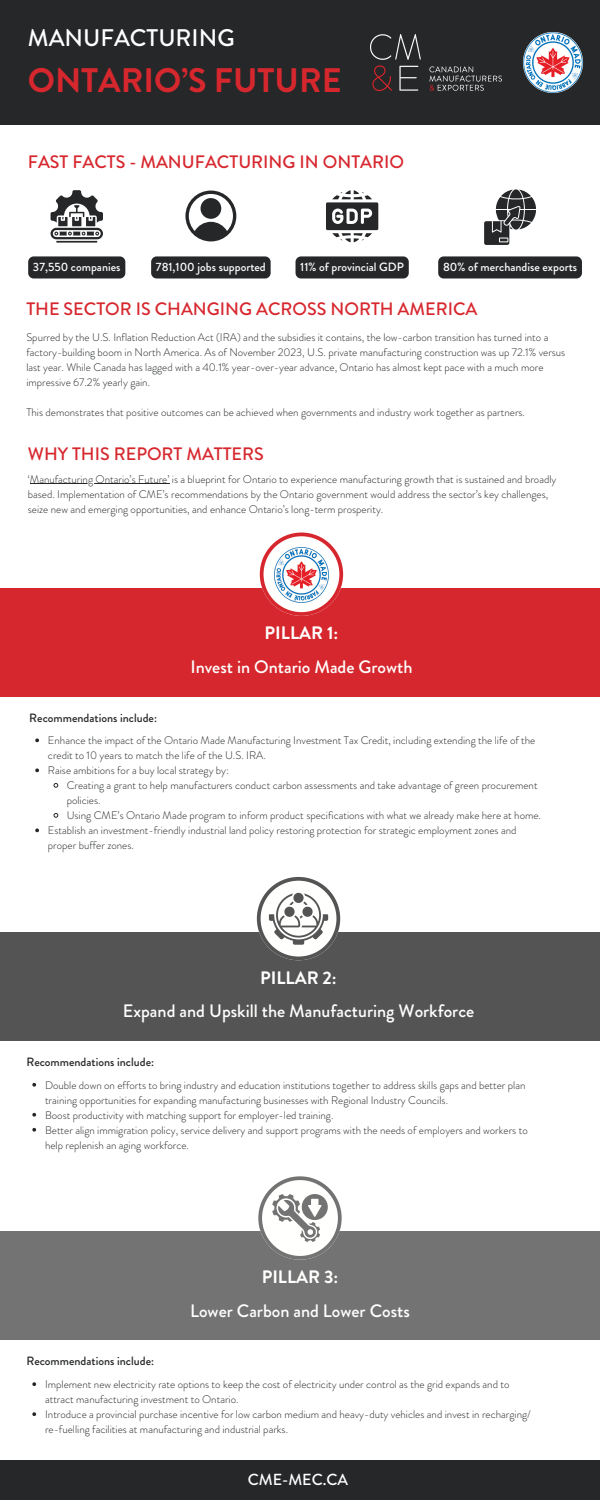
<style>
.page{position:relative;width:600px;height:1500px;background:#fff}
.page>*{position:absolute;margin:0;border:0;box-sizing:border-box;transform-origin:0 0}
.t1{font:700 34px "Brandon Grotesque";color:#d7272e}
.t2{font:500 24px "Brandon Grotesque";color:#fff}
.t3{font:500 18px "Brandon Grotesque";color:#fffffe}
.t4{font:500 18px "Brandon Grotesque";color:#d7272e}
.t5{font:700 18px "Brandon Grotesque";color:#fffffe}
.t6{font:500 16px "Brandon Grotesque";color:#fff}
.t7{font:500 12px "Brandon Grotesque";color:#fffffe}
.t8{font:500 12px "Brandon Grotesque";color:#252729}
.t9{font:300 11px/15px "Brandon Grotesque";color:#252729}
</style>
<div class="page">
<div style="left:0;top:0;width:600px;height:125px;background:#252729"></div>
<img style="left:523px;top:32px;width:60px;height:61px">
<img style="left:371px;top:35px;width:130px;height:55px">
<div style="left:0;top:1231px;width:600px;height:109px;background:#737373"></div>
<svg style="left:258px;top:1176px;width:84px;height:84px"></svg>
<svg style="left:32px;top:1382px;width:4px;height:4px"></svg>
<svg style="left:32px;top:1412px;width:4px;height:4px"></svg>
<div style="left:0;top:1461px;width:600px;height:39px;background:#252729"></div>
<div style="left:0;top:588px;width:600px;height:109px;background:#d7272e"></div>
<svg style="left:260px;top:533px;width:83px;height:83px"></svg>
<img style="left:274px;top:547px;width:55px;height:55px">
<svg style="left:35px;top:738px;width:4px;height:4px"></svg>
<svg style="left:35px;top:768px;width:4px;height:4px"></svg>
<svg style="left:53px;top:783px;width:6px;height:5px"></svg>
<svg style="left:53px;top:813px;width:6px;height:5px"></svg>
<svg style="left:35px;top:828px;width:4px;height:4px"></svg>
<div style="left:0;top:932px;width:600px;height:109px;background:#545454"></div>
<svg style="left:32px;top:1083px;width:4px;height:4px"></svg>
<svg style="left:32px;top:1113px;width:4px;height:4px"></svg>
<svg style="left:32px;top:1128px;width:4px;height:4px"></svg>
<svg style="left:257px;top:877px;width:83px;height:83px"></svg>
<hr style="left:30px;top:483px;width:139px;height:1px;background:#252729">
<svg style="left:51px;top:190px;width:52px;height:53px"></svg>
<div style="left:28px;top:256px;width:97px;height:22px;background:#252729;border-radius:6px"></div>
<svg style="left:185px;top:191px;width:51px;height:50px"></svg>
<div style="left:201px;top:198px;width:20px;height:21px;background:#252729;border-radius:50%"></div>
<div style="left:151px;top:256px;width:120px;height:22px;background:#252729;border-radius:6px"></div>
<svg style="left:326px;top:190px;width:52px;height:52px"></svg>
<div style="left:296px;top:256px;width:113px;height:22px;background:#252729;border-radius:6px"></div>
<svg style="left:484px;top:189px;width:52px;height:56px"></svg>
<div style="left:438px;top:256px;width:144px;height:22px;background:#252729;border-radius:6px"></div>
<p class="t2" style="left:28px;top:20px;width:208px">MANUFACTURING</p>
<p class="t1" style="left:28px;top:56px;width:315px">ONTARIO’S FUTURE</p>
<p class="t4" style="left:28px;top:149px;width:378px">FAST FACTS - MANUFACTURING IN ONTARIO</p>
<p class="t7" style="left:33px;top:258px;width:89px">37,550 companies</p>
<p class="t7" style="left:156px;top:258px;width:111px">781,100 jobs supported</p>
<p class="t7" style="left:300px;top:258px;width:105px">11% of provincial GDP</p>
<h3 class="t7" style="left:443px;top:258px;width:136px">80% of merchandise exports</h3>
<p class="t4" style="left:26px;top:297px;width:453px">THE SECTOR IS CHANGING ACROSS NORTH AMERICA</p>
<p class="t9" style="left:26px;top:330px;width:541px">Spurred by the U.S. Inflation Reduction Act (IRA) and the subsidies it contains, the low-carbon transition has turned into a factory-building boom in North America. As of November 2023, U.S. private manufacturing construction was up 72.1% versus last year. While Canada has lagged with a 40.1% year-over-year advance, Ontario has almost kept pace with a much more impressive 67.2% yearly gain.</p>
<p class="t9" style="left:26px;top:405px;width:500px">This demonstrates that positive outcomes can be achieved when governments and industry work together as partners.</p>
<p class="t4" style="left:28px;top:441px;width:237px">WHY THIS REPORT MATTERS</p>
<h3 class="t9" style="left:28px;top:471px;width:530px">‘Manufacturing Ontario’s Future’ is a blueprint for Ontario to experience manufacturing growth that is sustained and broadly</h3>
<h4 class="t9" style="left:28px;top:486px;width:522px">based. Implementation of CME’s recommendations by the Ontario government would address the sector’s key challenges, seize new and emerging opportunities, and enhance Ontario’s long-term prosperity.</h4>
<p class="t5" style="left:265px;top:620px;width:75px">PILLAR 1:</p>
<h6 class="t3" style="left:190px;top:654px;width:224px">Invest in Ontario Made Growth</h6>
<h6 class="t8" style="left:29px;top:709px;width:129px">Recommendations include:</h6>
<h6 class="t9" style="left:48px;top:733px;width:489px">Enhance the impact of the Ontario Made Manufacturing Investment Tax Credit, including extending the life of the credit to 10 years to match the life of the U.S. IRA.</h6>
<h6 class="t9" style="left:48px;top:763px;width:183px">Raise ambitions for a buy local strategy by:</h6>
<h3 class="t9" style="left:67px;top:778px;width:473px">Creating a grant to help manufacturers conduct carbon assessments and take advantage of green procurement policies.</h3>
<p class="t9" style="left:67px;top:808px;width:476px">Using CME’s Ontario Made program to inform product specifications with what we already make here at home.</p>
<p class="t9" style="left:48px;top:823px;width:470px">Establish an investment-friendly industrial land policy restoring protection for strategic employment zones and proper buffer zones.</p>
<h4 class="t5" style="left:260px;top:965px;width:78px">PILLAR 2:</h4>
<h6 class="t3" style="left:123px;top:998px;width:353px">Expand and Upskill the Manufacturing Workforce</h6>
<h3 class="t8" style="left:26px;top:1053px;width:129px">Recommendations include:</h3>
<p class="t9" style="left:45px;top:1078px;width:482px">Double down on efforts to bring industry and education institutions together to address skills gaps and better plan training opportunities for expanding manufacturing businesses with Regional Industry Councils.</p>
<p class="t9" style="left:45px;top:1108px;width:290px">Boost productivity with matching support for employer-led training.</p>
<h3 class="t9" style="left:45px;top:1123px;width:484px">Better align immigration policy, service delivery and support programs with the needs of employers and workers to help replenish an aging workforce.</h3>
<p class="t5" style="left:262px;top:1264px;width:78px">PILLAR 3:</p>
<p class="t3" style="left:190px;top:1298px;width:221px">Lower Carbon and Lower Costs</p>
<h3 class="t8" style="left:26px;top:1353px;width:129px">Recommendations include:</h3>
<p class="t9" style="left:45px;top:1377px;width:466px">Implement new electricity rate options to keep the cost of electricity under control as the grid expands and to attract manufacturing investment to Ontario.</p>
<p class="t9" style="left:45px;top:1407px;width:487px">Introduce a provincial purchase incentive for low carbon medium and heavy-duty vehicles and invest in recharging/ re-fuelling facilities at manufacturing and industrial parks.</p>
<h6 class="t6" style="left:248px;top:1468px;width:102px">CME-MEC.CA</h6>
</div>
